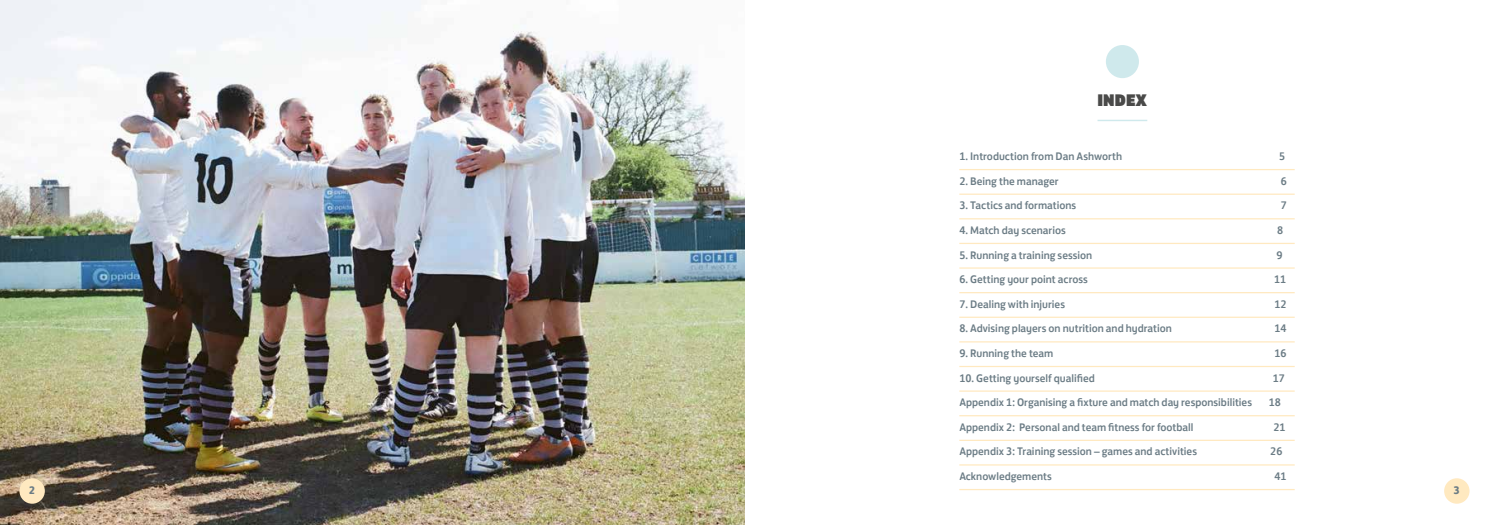
<style>
.page{position:relative;width:1489px;height:525px;background:#fff}
.page>*{position:absolute;margin:0;border:0;box-sizing:border-box;transform-origin:0 0}
.t1{font:17.25px "FS Jack Poster";color:#4a4a49}
.t2{font:500 11.25px "FS Jack";color:#6b7c85}
.t3{font:700 11.25px "FS Jack";color:#6b7c85}
</style>
<div class="page">
<div style="left:1105px;top:45px;width:33px;height:33px;background:#cfe9ec;border-radius:50%"></div>
<hr style="left:1097px;top:120px;width:50px;height:1px;background:#cfe9ec">
<hr style="left:959px;top:169px;width:335px;height:1px;background:#ffe9c0">
<hr style="left:959px;top:193px;width:335px;height:2px;background:#ffe9c0">
<hr style="left:959px;top:218px;width:335px;height:1px;background:#ffe9c0">
<hr style="left:959px;top:243px;width:335px;height:1px;background:#ffe9c0">
<hr style="left:959px;top:267px;width:335px;height:1px;background:#ffe9c0">
<hr style="left:959px;top:292px;width:335px;height:1px;background:#ffe9c0">
<hr style="left:959px;top:316px;width:335px;height:2px;background:#ffe9c0">
<hr style="left:959px;top:341px;width:335px;height:1px;background:#ffe9c0">
<hr style="left:959px;top:365px;width:335px;height:2px;background:#ffe9c0">
<hr style="left:959px;top:390px;width:335px;height:1px;background:#ffe9c0">
<hr style="left:959px;top:415px;width:335px;height:1px;background:#ffe9c0">
<hr style="left:959px;top:439px;width:335px;height:1px;background:#ffe9c0">
<hr style="left:959px;top:464px;width:335px;height:1px;background:#ffe9c0">
<hr style="left:959px;top:488px;width:335px;height:2px;background:#ffe9c0">
<img style="left:0;top:0;width:744px;height:524px">
<div style="left:1443px;top:478px;width:26px;height:25px;background:#ffe9c0;border-radius:50%"></div>
<div style="left:19px;top:478px;width:26px;height:25px;background:#ffe9c0;border-radius:50%"></div>
<h1 class="t1" style="left:1097px;top:85px;width:51px">INDEX</h1>
<p class="t2" style="left:959px;top:147px;width:164px">1. Introduction from Dan Ashworth</p>
<p class="t2" style="left:1279px;top:147px;width:8px">5</p>
<p class="t2" style="left:959px;top:172px;width:101px">2. Being the manager</p>
<p class="t2" style="left:1280px;top:172px;width:8px">6</p>
<p class="t2" style="left:959px;top:196px;width:118px">3. Tactics and formations</p>
<p class="t2" style="left:1280px;top:196px;width:8px">7</p>
<p class="t2" style="left:959px;top:221px;width:108px">4. Match day scenarios</p>
<p class="t2" style="left:1277px;top:221px;width:8px">8</p>
<p class="t2" style="left:959px;top:245px;width:134px">5. Running a training session</p>
<p class="t2" style="left:1276px;top:245px;width:8px">9</p>
<p class="t2" style="left:959px;top:270px;width:130px">6. Getting your point across</p>
<p class="t2" style="left:1273px;top:270px;width:14px">11</p>
<p class="t2" style="left:959px;top:294px;width:107px">7. Dealing with injuries</p>
<p class="t2" style="left:1274px;top:294px;width:14px">12</p>
<p class="t2" style="left:959px;top:319px;width:214px">8. Advising players on nutrition and hydration</p>
<p class="t2" style="left:1274px;top:319px;width:14px">14</p>
<p class="t2" style="left:959px;top:344px;width:95px">9. Running the team</p>
<p class="t2" style="left:1274px;top:344px;width:14px">16</p>
<p class="t2" style="left:959px;top:368px;width:137px">10. Getting yourself qualified</p>
<p class="t2" style="left:1272px;top:368px;width:14px">17</p>
<p class="t2" style="left:959px;top:393px;width:294px">Appendix 1: Organising a fixture and match day responsibilities</p>
<p class="t2" style="left:1268px;top:393px;width:14px">18</p>
<p class="t2" style="left:959px;top:417px;width:236px">Appendix 2: Personal and team fitness for football</p>
<p class="t2" style="left:1273px;top:417px;width:14px">21</p>
<p class="t2" style="left:959px;top:442px;width:239px">Appendix 3: Training session – games and activities</p>
<p class="t2" style="left:1270px;top:442px;width:14px">26</p>
<p class="t2" style="left:959px;top:466px;width:94px">Acknowledgements</p>
<p class="t2" style="left:1274px;top:466px;width:14px">41</p>
<p class="t3" style="left:29px;top:480px;width:8px">2</p>
<p class="t3" style="left:1453px;top:480px;width:8px">3</p>
</div>
